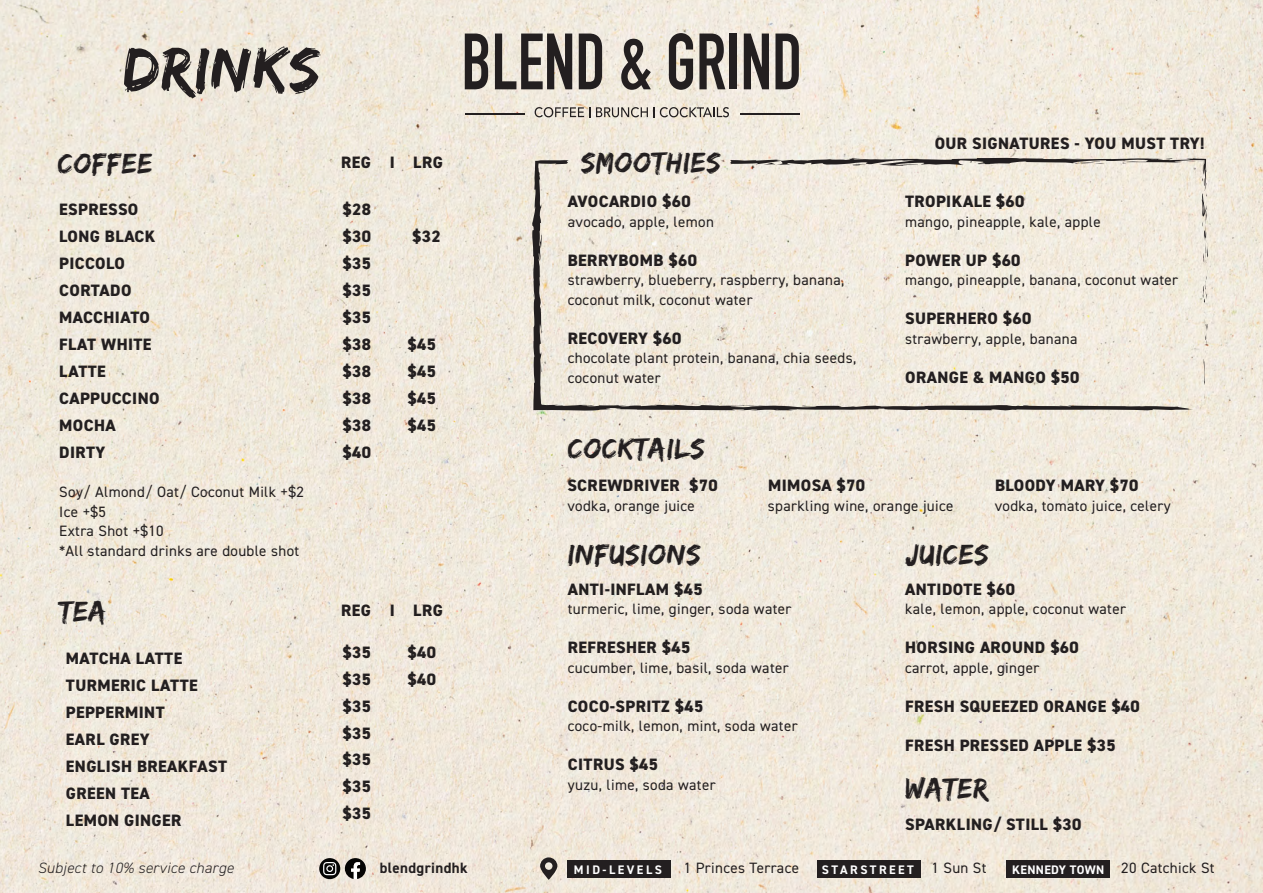
<style>
.page{position:relative;width:1263px;height:893px;background:#fff}
.page>*{position:absolute;margin:0;border:0;box-sizing:border-box;transform-origin:0 0}
.t1{font:64.2px "Edo SZ";letter-spacing:.025em;color:#231f20}
.t2{font:29.7px "Edo SZ";letter-spacing:.025em;color:#231f20}
.t3{font:800 16.5px/27px "DIN2014";letter-spacing:.025em;color:#231f20}
.t4{font:15px/19.5px "DIN2014";letter-spacing:.025em;color:#231f20}
.t5{font:italic 300 15px "DIN2014";letter-spacing:.025em;color:#231f20}
.t6{font:700 15px "DIN2014";letter-spacing:.025em;color:#231f20}
.t7{font:700 12.45px "DIN2014";letter-spacing:.2em;color:#fff}
.s1{font-weight:400;font-size:15px;color:#231f20}
.s2{font-weight:700;font-size:12.45px;color:#fff}
</style>
<div class="page">
<img style="left:0;top:0;width:1263px;height:893px">
<svg style="left:535px;top:107px;width:55px;height:10px"></svg>
<svg style="left:596px;top:107px;width:52px;height:10px"></svg>
<svg style="left:654px;top:107px;width:75px;height:10px"></svg>
<hr style="left:465px;top:113px;width:59px;height:1px;background:#231f20">
<hr style="left:740px;top:113px;width:59px;height:1px;background:#231f20">
<svg style="left:465px;top:34px;width:23px;height:55px"></svg>
<svg style="left:495px;top:34px;width:77px;height:55px;background:#857f7a"></svg>
<svg style="left:579px;top:34px;width:23px;height:55px"></svg>
<svg style="left:621px;top:39px;width:30px;height:51px;background:#88837d"></svg>
<svg style="left:669px;top:33px;width:24px;height:57px"></svg>
<svg style="left:699px;top:34px;width:26px;height:55px"></svg>
<div style="left:730px;top:34px;width:7px;height:55px;background:#231f20"></div>
<svg style="left:744px;top:34px;width:25px;height:55px"></svg>
<svg style="left:775px;top:34px;width:24px;height:55px"></svg>
<svg style="left:319px;top:858px;width:21px;height:21px"></svg>
<svg style="left:323px;top:862px;width:13px;height:13px"></svg>
<svg style="left:345px;top:858px;width:21px;height:21px"></svg>
<svg style="left:540px;top:857px;width:17px;height:23px"></svg>
<div style="left:567px;top:860px;width:104px;height:18px;background:#231f20"></div>
<div style="left:817px;top:860px;width:104px;height:18px;background:#231f20"></div>
<div style="left:1007px;top:860px;width:103px;height:18px;background:#231f20"></div>
<svg style="left:1203px;top:358px;width:2px;height:27px"></svg>
<svg style="left:1204px;top:318px;width:4px;height:30px"></svg>
<svg style="left:532px;top:160px;width:663px;height:252px;background:#e7e0d4"></svg>
<svg style="left:730px;top:157px;width:478px;height:148px;background:#ece5d9"></svg>
<svg style="left:541px;top:364px;width:2px;height:8px"></svg>
<h1 class="t1" style="left:124px;top:32px;width:198px">DRINKS</h1>
<h2 class="t2" style="left:58px;top:146px;width:96px">COFFEE</h2>
<p class="t3" style="left:59px;top:196px;width:102px">ESPRESSO<br>LONG BLACK<br>PICCOLO<br>CORTADO<br>MACCHIATO<br>FLAT WHITE<br>LATTE<br>CAPPUCCINO<br>MOCHA<br>DIRTY</p>
<p class="t4" style="left:59px;top:482px;width:246px">Soy/ Almond/ Oat/ Coconut Milk +$2<br>Ice +$5<br>Extra Shot +$10<br>*All standard drinks are double shot</p>
<h2 class="t2" style="left:59px;top:594px;width:49px">TEA</h2>
<p class="t3" style="left:66px;top:645px;width:163px">MATCHA LATTE<br>TURMERIC LATTE<br>PEPPERMINT<br>EARL GREY<br>ENGLISH BREAKFAST<br>GREEN TEA<br>LEMON GINGER</p>
<p class="t3" style="left:341px;top:149px;width:103px">REG I LRG</p>
<p class="t3" style="left:342px;top:196px;width:30px">$28 $30</p>
<p class="t3" style="left:342px;top:250px;width:30px;text-align:justify">$35 $35 $35 $38</p>
<p class="t3" style="left:412px;top:223px;width:30px">$32</p>
<p class="t3" style="left:408px;top:331px;width:30px">$45</p>
<p class="t3" style="left:342px;top:358px;width:30px">$38</p>
<p class="t3" style="left:408px;top:358px;width:30px">$45</p>
<p class="t3" style="left:342px;top:385px;width:30px">$38</p>
<p class="t3" style="left:408px;top:385px;width:30px">$45</p>
<p class="t3" style="left:342px;top:412px;width:30px">$38</p>
<p class="t3" style="left:408px;top:412px;width:30px">$45</p>
<p class="t3" style="left:342px;top:439px;width:30px">$40</p>
<p class="t3" style="left:341px;top:597px;width:103px">REG I LRG</p>
<p class="t3" style="left:342px;top:638px;width:30px">$35</p>
<p class="t3" style="left:408px;top:638px;width:30px">$40</p>
<p class="t3" style="left:342px;top:665px;width:30px">$35</p>
<p class="t3" style="left:408px;top:665px;width:30px">$40</p>
<p class="t3" style="left:342px;top:692px;width:30px;text-align:justify">$35 $35 $35 $35 $35</p>
<h2 class="t2" style="left:581px;top:145px;width:141px">SMOOTHIES</h2>
<p class="t3" style="left:568px;top:188px;width:124px">AVOCARDIO $60</p>
<p class="t4" style="left:568px;top:211px;width:148px">avocado, apple, lemon</p>
<p class="t3" style="left:568px;top:246px;width:131px">BERRYBOMB $60</p>
<p class="t4" style="left:568px;top:270px;width:278px">strawberry, blueberry, raspberry, banana, coconut milk, coconut water</p>
<p class="t3" style="left:568px;top:324px;width:115px">RECOVERY $60</p>
<p class="t4" style="left:568px;top:348px;width:290px">chocolate plant protein, banana, chia seeds, coconut water</p>
<h2 class="t2" style="left:568px;top:431px;width:139px">COcKTAILS</h2>
<p class="t3" style="left:935px;top:130px;width:271px">OUR SIGNATURES - YOU MUST TRY!</p>
<p class="t3" style="left:905px;top:188px;width:121px">TROPIKALE $60</p>
<p class="t4" style="left:905px;top:211px;width:197px">mango, pineapple, kale, apple</p>
<p class="t3" style="left:905px;top:246px;width:117px">POWER UP $60</p>
<p class="t4" style="left:905px;top:270px;width:274px">mango, pineapple, banana, coconut water</p>
<p class="t3" style="left:905px;top:305px;width:128px">SUPERHERO $60</p>
<p class="t4" style="left:905px;top:328px;width:174px">strawberry, apple, banana</p>
<p class="t3" style="left:905px;top:363px;width:176px">ORANGE &amp; MANGO $50</p>
<p class="t3" style="left:567px;top:472px;width:152px">SCREWDRIVER $70</p>
<p class="t3" style="left:768px;top:472px;width:98px">MIMOSA $70</p>
<p class="t3" style="left:995px;top:472px;width:145px">BLOODY MARY $70</p>
<p class="t4" style="left:567px;top:495px;width:129px">vodka, orange juice</p>
<p class="t4" style="left:768px;top:495px;width:187px">sparkling wine, orange juice</p>
<p class="t4" style="left:995px;top:495px;width:177px">vodka, tomato juice, celery</p>
<h2 class="t2" style="left:568px;top:537px;width:134px">INFUSIONS</h2>
<p class="t3" style="left:568px;top:575px;width:136px">ANTI-INFLAM $45</p>
<p class="t4" style="left:568px;top:599px;width:225px">turmeric, lime, ginger, soda water</p>
<p class="t3" style="left:568px;top:634px;width:124px">REFRESHER $45</p>
<p class="t4" style="left:568px;top:657px;width:222px">cucumber, lime, basil, soda water</p>
<p class="t3" style="left:568px;top:692px;width:137px">COCO-SPRITZ $45</p>
<p class="t4" style="left:568px;top:716px;width:231px">coco-milk, lemon, mint, soda water</p>
<p class="t3" style="left:568px;top:751px;width:92px">CITRUS $45</p>
<p class="t4" style="left:568px;top:774px;width:149px">yuzu, lime, soda water</p>
<h2 class="t2" style="left:905px;top:537px;width:85px">JUICES</h2>
<p class="t3" style="left:905px;top:575px;width:111px">ANTIDOTE $60</p>
<p class="t4" style="left:905px;top:599px;width:222px">kale, lemon, apple, coconut water</p>
<p class="t3" style="left:905px;top:634px;width:175px">HORSING AROUND $60</p>
<p class="t4" style="left:905px;top:657px;width:136px">carrot, apple, ginger</p>
<p class="t3" style="left:905px;top:692px;width:236px">FRESH SQUEEZED ORANGE $40</p>
<p class="t3" style="left:905px;top:731px;width:212px">FRESH PRESSED APPLE $35</p>
<h2 class="t2" style="left:905px;top:771px;width:84px">WATER</h2>
<p class="t3" style="left:905px;top:810px;width:178px">SPARKLING/ STILL $30</p>
<p class="t5" style="left:38px;top:859px;width:197px">Subject to 10% service charge</p>
<p class="t6" style="left:380px;top:858px;width:89px">blendgrindhk</p>
<p class="t7" style="left:574px;top:861px;width:89px">MID-LEVELS</p>
<p class="t4" style="left:684px;top:858px;width:117px">1 Princes Terrace</p>
<p class="t7" style="left:822px;top:861px;width:166px">STARSTREET <span class="s1">1 Sun St</span></p>
<p class="t4" style="left:1012px;top:858px;width:204px"><span class="s2">KENNEDY TOWN</span> 20 Catchick St</p>
</div>
